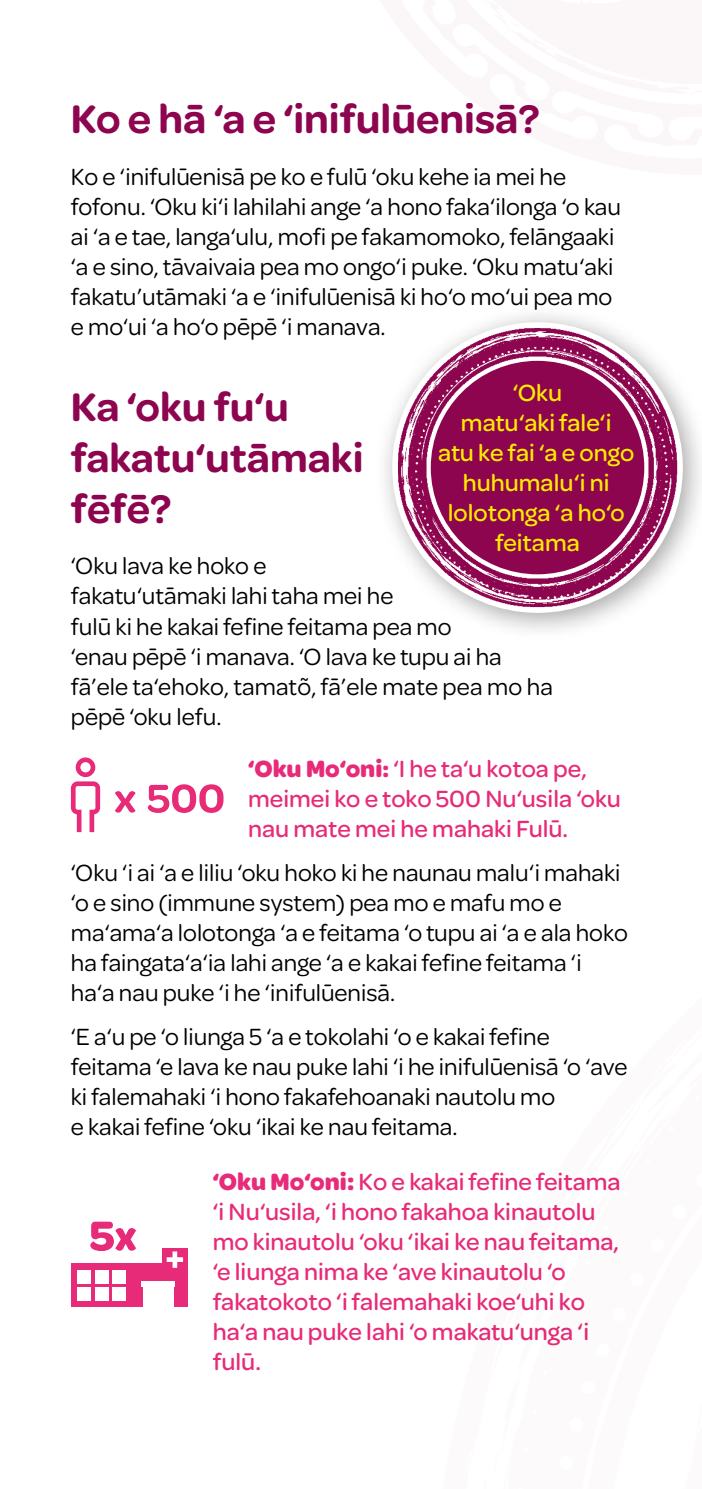
<style>
.page{position:relative;width:702px;height:1489px;background:#fff}
.page>*{position:absolute;margin:0;border:0;box-sizing:border-box;transform-origin:0 0}
.t1{font:600 42.5px/51px "Omnes";color:#8d044f}
.t2{font:25px/30px "Omnes";color:#000}
.t3{font:500 25px/30px "Omnes";color:#e72b78}
.t4{font:500 25px/30px "Omnes";color:#ffea00;text-align:center}
.s1{font-weight:700}
.s2{font-weight:700;font-size:27.5px}
</style>
<div class="page">
<svg style="left:148px;top:784px;width:75px;height:28px"></svg>
<svg style="left:115px;top:791px;width:21px;height:21px"></svg>
<svg style="left:71px;top:757px;width:29px;height:75px"></svg>
<svg style="left:71px;top:1221px;width:117px;height:86px"></svg>
<div style="left:374px;top:304px;width:328px;height:337px;background:#000;opacity:.35"></div>
<img style="left:398px;top:328px;width:279px;height:279px">
<div style="left:431px;top:361px;width:213px;height:213px;background:#8d044f;border-radius:50%"></div>
<h1 class="t1" style="left:71px;top:91px;width:470px">Ko e hā ‘a e ‘inifulūenisā?</h1>
<p class="t2" style="left:71px;top:160px;width:551px">Ko e ‘inifulūenisā pe ko e fulū ‘oku kehe ia mei he fofonu. ‘Oku ki‘i lahilahi ange ‘a hono faka‘ilonga ‘o kau ai ‘a e tae, langa‘ulu, mofi pe fakamomoko, felāngaaki ‘a e sino, tāvaivaia pea mo ongo‘i puke. ‘Oku matu‘aki fakatu’utāmaki ‘a e ‘inifulūenisā ki ho‘o mo‘ui pea mo e mo‘ui ‘a ho‘o pēpē ‘i manava.</p>
<p class="t4" style="left:438px;top:376px;width:197px">‘Oku<br>matu‘aki fale‘i<br>atu ke fai ‘a e ongo huhumalu‘i ni lolotonga ‘a ho‘o feitama</p>
<h1 class="t1" style="left:71px;top:379px;width:294px">Ka ‘oku fu‘u fakatu‘utāmaki fēfē?</h1>
<p class="t2" style="left:71px;top:549px;width:483px">‘Oku lava ke hoko e<br>fakatu‘utāmaki lahi taha mei he<br>fulū ki he kakai fefine feitama pea mo<br>‘enau pēpē ‘i manava. ‘O lava ke tupu ai ha fā’ele ta‘ehoko, tamatõ, fā’ele mate pea mo ha pēpē ‘oku lefu.</p>
<p class="t3" style="left:248px;top:751px;width:374px"><span class="s1">‘Oku Mo‘oni:</span> ‘I he ta‘u kotoa pe, meimei ko e toko 500 Nu‘usila ‘oku nau mate mei he mahaki Fulū.</p>
<p class="t2" style="left:71px;top:856px;width:558px">‘Oku ‘i ai ‘a e liliu ‘oku hoko ki he naunau malu‘i mahaki ‘o e sino (immune system) pea mo e mafu mo e ma‘ama‘a lolotonga ‘a e feitama ‘o tupu ai ‘a e ala hoko ha faingata‘a‘ia lahi ange ‘a e kakai fefine feitama ‘i ha‘a nau puke ‘i he ‘inifulūenisā.</p>
<p class="t2" style="left:71px;top:1020px;width:558px">‘E a‘u pe ‘o liunga 5 ‘a e tokolahi ‘o e kakai fefine feitama ‘e lava ke nau puke lahi ‘i he inifulūenisā ‘o ‘ave ki falemahaki ‘i hono fakafehoanaki nautolu mo<br>e kakai fefine ‘oku ‘ikai ke nau feitama.</p>
<p class="t3" style="left:213px;top:1164px;width:409px"><span class="s1">‘Oku Mo‘oni</span><span class="s2">:</span> Ko e kakai fefine feitama ‘i Nu‘usila, ‘i hono fakahoa kinautolu mo kinautolu ‘oku ‘ikai ke nau feitama, ‘e liunga nima ke ‘ave kinautolu ‘o fakatokoto ‘i falemahaki koe‘uhi ko ha‘a nau puke lahi ‘o makatu‘unga ‘i fulū.</p>
</div>
